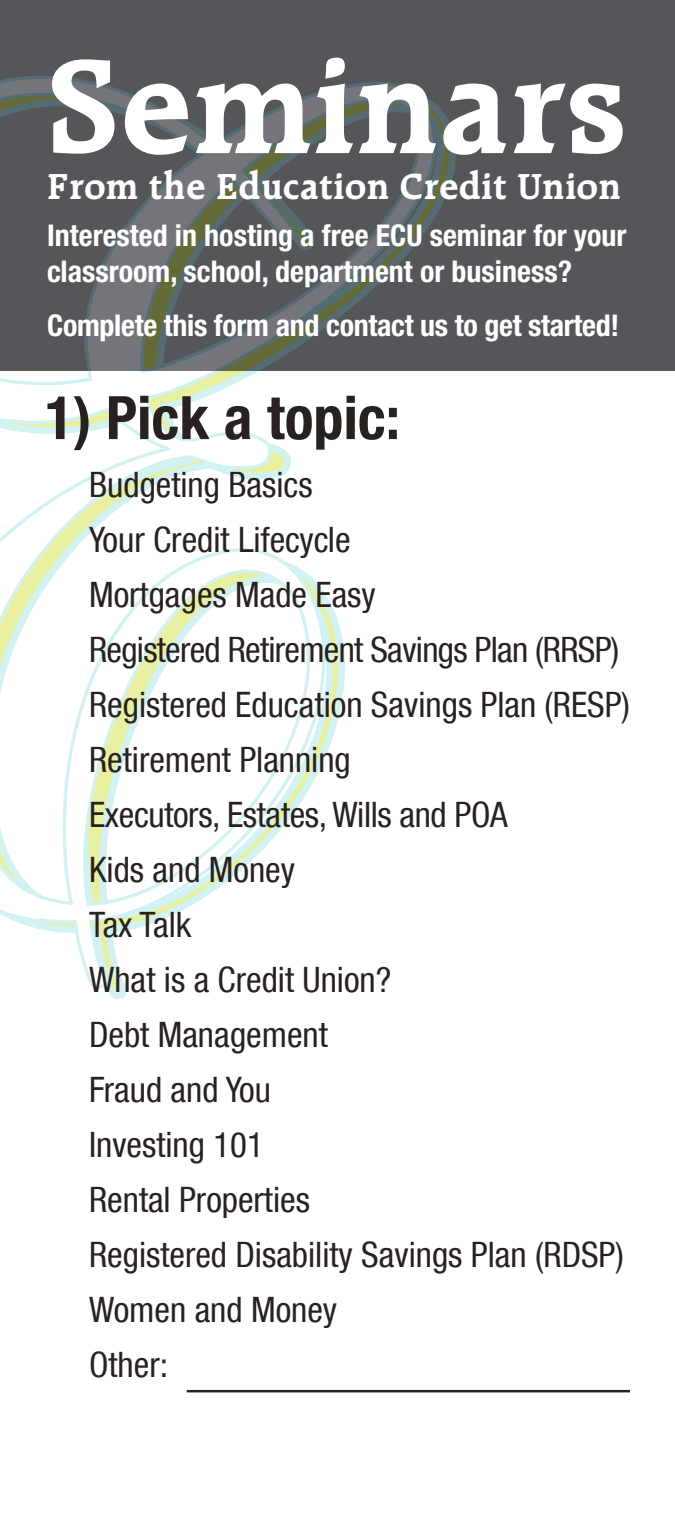
<style>
.page{position:relative;width:675px;height:1530px;background:#fff}
.page>*{position:absolute;margin:0;border:0;box-sizing:border-box;transform-origin:0 0}
.t1{font:700 143.75px "Raleigh LT Std";color:#fff}
.t2{font:700 condensed 60px "Helvetica Neue LT Com";color:#28211f}
.t3{font:700 39px "Raleigh LT Std";color:#fff}
.t4{font:condensed 35px/55px "Helvetica Neue LT Com";color:#28211f}
.t5{font:700 condensed 30px/36px "Helvetica Neue LT Std";color:#fff}
</style>
<div class="page">
<div style="left:0;top:0;width:675px;height:371px;background:#55565a"></div>
<svg style="left:0;top:76px;width:441px;height:913px"></svg>
<hr style="left:187px;top:1390px;width:443px;height:2px;background:#28211f">
<h1 class="t1" style="left:47px;top:25px;width:582px">Seminars</h1>
<p class="t3" style="left:47px;top:164px;width:576px">From the Education Credit Union</p>
<p class="t5" style="left:47px;top:217px;width:581px">Interested in hosting a free ECU seminar for your classroom, school, department or business?</p>
<p class="t5" style="left:47px;top:307px;width:574px">Complete this form and contact us to get started!</p>
<h2 class="t2" style="left:45px;top:382px;width:357px">1) Pick a topic:</h2>
<p class="t4" style="left:89px;top:457px;width:542px">Budgeting Basics<br>Your Credit Lifecycle<br>Mortgages Made Easy<br>Registered Retirement Savings Plan (RRSP)<br>Registered Education Savings Plan (RESP)<br>Retirement Planning<br>Executors, Estates, Wills and POA<br>Kids and Money<br>Tax Talk<br>What is a Credit Union?<br>Debt Management<br>Fraud and You<br>Investing 101<br>Rental Properties<br>Registered Disability Savings Plan (RDSP)<br>Women and Money<br>Other:</p>
</div>
